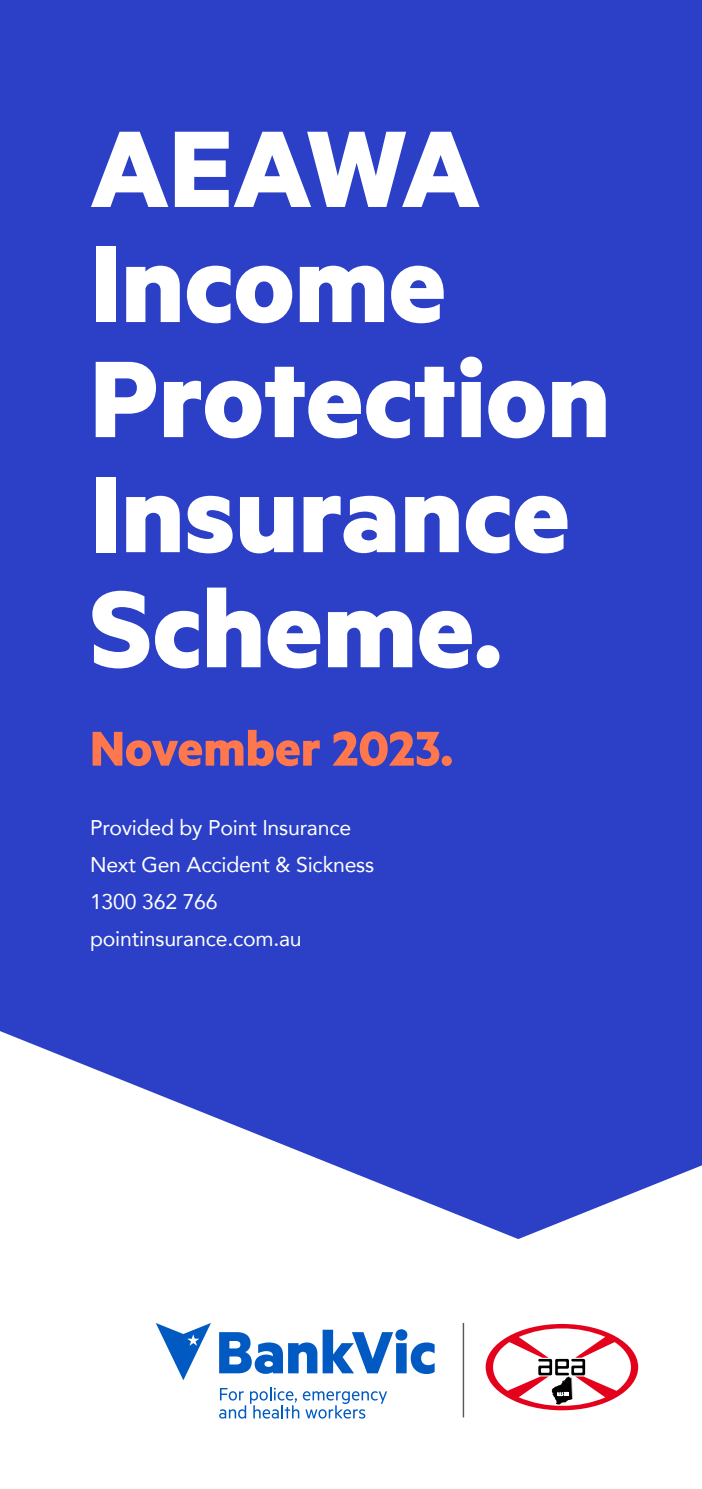
<style>
.page{position:relative;width:702px;height:1489px;background:#fff}
.page>*{position:absolute;margin:0;border:0;box-sizing:border-box;transform-origin:0 0}
.t1{font:700 122.5px/115px "Metric";color:#fff}
.t2{font:700 55px "Metric";color:#ff774d}
.BODY_WHITE{font:21.25px "Avenir";letter-spacing:-.01em;color:#fff}
</style>
<div class="page">
<div style="left:0;top:0;width:702px;height:1488px;background:#2b40c7"></div>
<svg style="left:0;top:1031px;width:702px;height:457px;fill:#fff"></svg>
<hr style="left:462px;top:1322px;width:2px;height:95px;background:#57585a">
<svg style="left:219px;top:1329px;width:215px;height:44px"></svg>
<svg style="left:219px;top:1387px;width:168px;height:31px"></svg>
<svg style="left:156px;top:1322px;width:55px;height:58px"></svg>
<svg style="left:485px;top:1323px;width:153px;height:87px"></svg>
<p class="t1" style="left:90px;top:107px;width:522px">AEAWA<br>Income<br>Protection<br>Insurance<br>Scheme.</p>
<p class="t2" style="left:90px;top:714px;width:364px">November 2023.</p>
<p class="BODY_WHITE" style="left:90px;top:810px;width:263px">Provided by Point Insurance</p>
<p class="BODY_WHITE" style="left:90px;top:847px;width:286px">Next Gen Accident &amp; Sickness</p>
<p class="BODY_WHITE" style="left:90px;top:884px;width:129px">1300 362 766</p>
<p class="BODY_WHITE" style="left:90px;top:921px;width:213px">pointinsurance.com.au</p>
</div>
